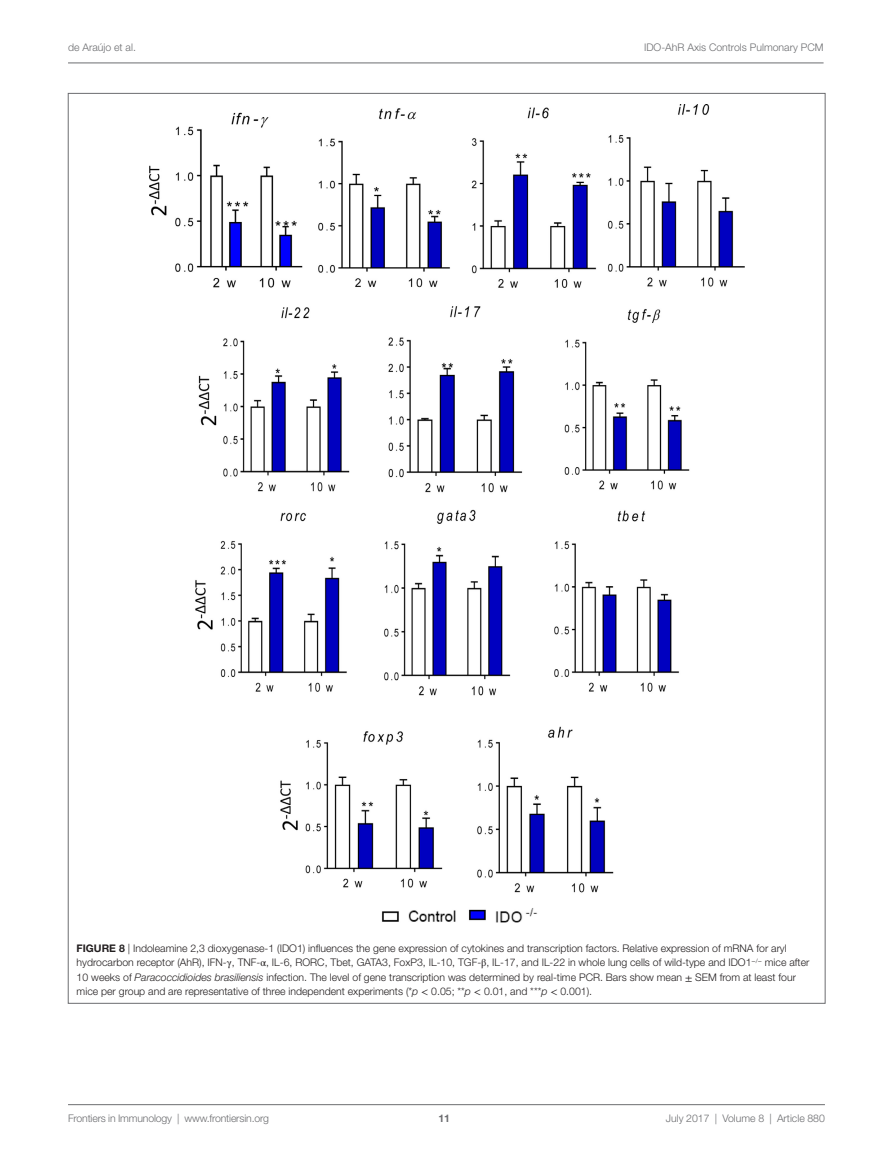
<style>
.page{position:relative;width:893px;height:1170px;background:#fff}
.page>*{position:absolute;margin:0;border:0;box-sizing:border-box;transform-origin:0 0}
.t1{font:300 10.5px/14.2px "Helvetica Neue LT Std";color:#231f20}
.t2{font:300 10.5px "Helvetica Neue LT Std";color:#6c6d70}
.t3{font:700 10.5px "Helvetica Neue LT Std";color:#6c6d70}
.s1{font-weight:700}
.s2{font-family:"STIX General";font-weight:400}
.s3{font-style:italic}
</style>
<div class="page">
<img style="left:149px;top:105px;width:595px;height:817px">
<hr style="left:68px;top:1104px;width:757px;height:1px;background:#6c6d70">
<hr style="left:68px;top:63px;width:755px;height:1px;background:#6c6d70">
<p class="t2" style="left:68px;top:41px;width:69px">de Araújo et al.</p>
<p class="t2" style="left:644px;top:41px;width:181px">IDO-AhR Axis Controls Pulmonary PCM</p>
<p class="t1" style="left:77px;top:940px;width:734px"><span class="s1">FIGURE 8</span> | Indoleamine 2,3 dioxygenase-1 (IDO1) influences the gene expression of cytokines and transcription factors. Relative expression of mRNA for aryl hydrocarbon receptor (AhR), IFN-<span class="s2">γ</span>, TNF-<span class="s2">α</span>, IL-6, RORC, Tbet, GATA3, FoxP3, IL-10, TGF-<span class="s2">β</span>, IL-17, and IL-22 in whole lung cells of wild-type and IDO1<sup>−</sup><sup>/</sup><sup>−</sup> mice after 10 weeks of <span class="s3">Paracoccidioides brasiliensis</span> infection. The level of gene transcription was determined by real-time PCR. Bars show mean <span class="s2">±</span> SEM from at least four mice per group and are representative of three independent experiments (*<span class="s3">p</span> <span class="s2">&lt;</span> 0.05; **<span class="s3">p</span> <span class="s2">&lt;</span> 0.01, and ***<span class="s3">p</span> <span class="s2">&lt;</span> 0.001).</p>
<p class="t2" style="left:68px;top:1111px;width:203px">Frontiers in Immunology | www.frontiersin.org</p>
<p class="t2" style="left:666px;top:1111px;width:161px">July 2017 | Volume 8 | Article 880</p>
<p class="t3" style="left:439px;top:1111px;width:13px">11</p>
</div>
